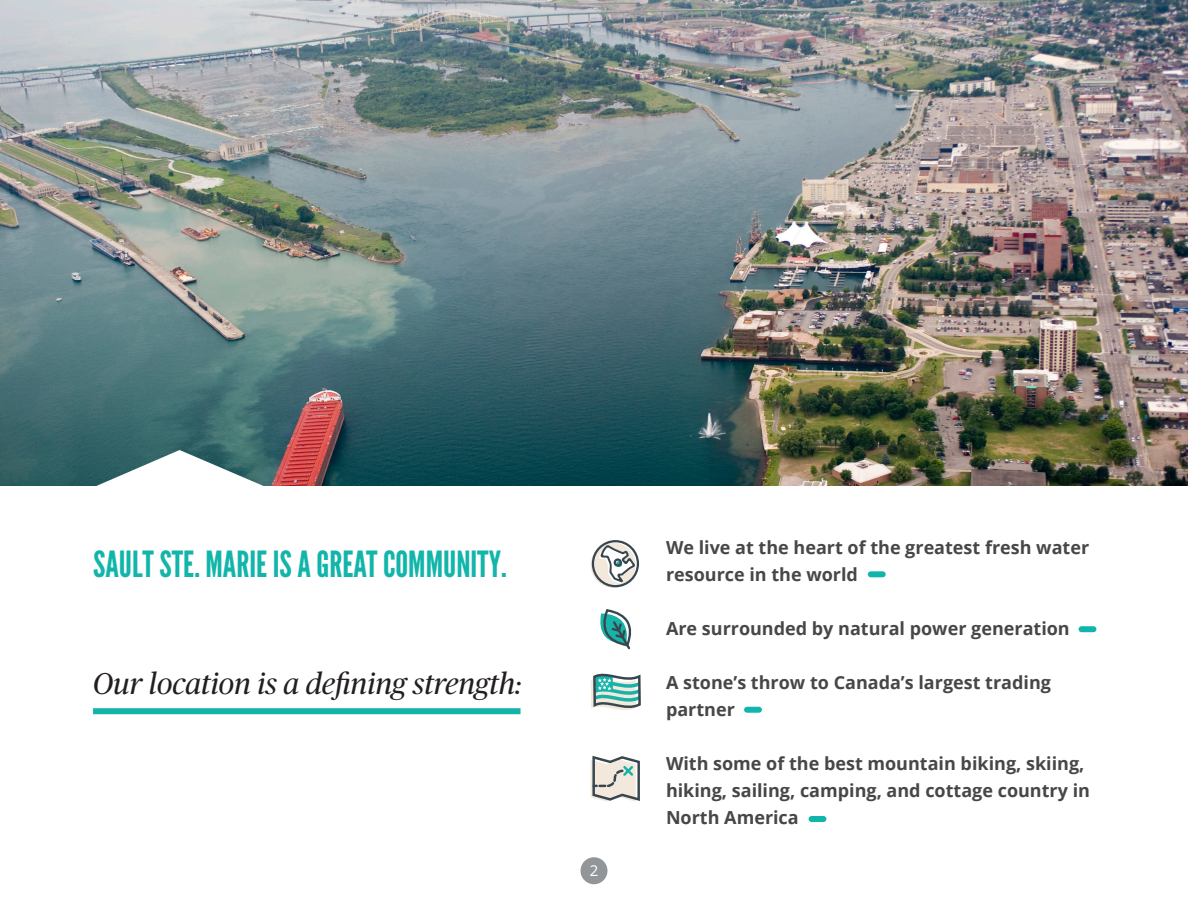
<style>
.page{position:relative;width:1188px;height:918px;background:#fff}
.page>*{position:absolute;margin:0;border:0;box-sizing:border-box;transform-origin:0 0}
.t1{font:36px "League Gothic";color:#12b5aa}
.t2{font:italic 30px "Publico";color:#231f20}
.t3{font:700 18px/27px "Open Sans";color:#474749}
.t4{font:15px "Open Sans";color:#fff}
</style>
<div class="page">
<img style="left:0;top:0;width:1188px;height:486px">
<div style="left:580px;top:857px;width:28px;height:27px;background:#939698;border-radius:50%"></div>
<svg style="left:591px;top:755px;width:49px;height:47px;background:#c6c7c1"></svg>
<svg style="left:591px;top:543px;width:45px;height:45px"></svg>
<div style="left:592px;top:540px;width:47px;height:47px;border:2px solid #38474f;border-radius:50%"></div>
<svg style="left:599px;top:545px;width:36px;height:39px"></svg>
<div style="left:614px;top:558px;width:8px;height:9px;border:2px solid #38474f;border-radius:50%"></div>
<svg style="left:590px;top:673px;width:51px;height:37px"></svg>
<svg style="left:600px;top:609px;width:32px;height:40px"></svg>
<div style="left:93px;top:708px;width:428px;height:6px;background:#12b5aa"></div>
<svg style="left:96px;top:450px;width:168px;height:36px"></svg>
<div style="left:871px;top:571px;width:12px;height:6px;background:#12b5aa"></div>
<div style="left:1081px;top:626px;width:12px;height:6px;background:#12b5aa"></div>
<div style="left:747px;top:707px;width:12px;height:6px;background:#12b5aa"></div>
<div style="left:812px;top:816px;width:12px;height:6px;background:#12b5aa"></div>
<p class="t1" style="left:93px;top:544px;width:415px">SAULT STE. MARIE IS A GREAT COMMUNITY.</p>
<p class="t2" style="left:93px;top:667px;width:430px">Our location is a defining strength:</p>
<p class="t4" style="left:590px;top:861px;width:10px">2</p>
<p class="t3" style="left:666px;top:533px;width:425px">We live at the heart of the greatest fresh water resource in the world</p>
<p class="t3" style="left:666px;top:614px;width:405px">Are surrounded by natural power generation</p>
<p class="t3" style="left:666px;top:668px;width:387px">A stone’s throw to Canada’s largest trading partner</p>
<p class="t3" style="left:666px;top:749px;width:426px">With some of the best mountain biking, skiing, hiking, sailing, camping, and cottage country in<br>North America</p>
</div>
